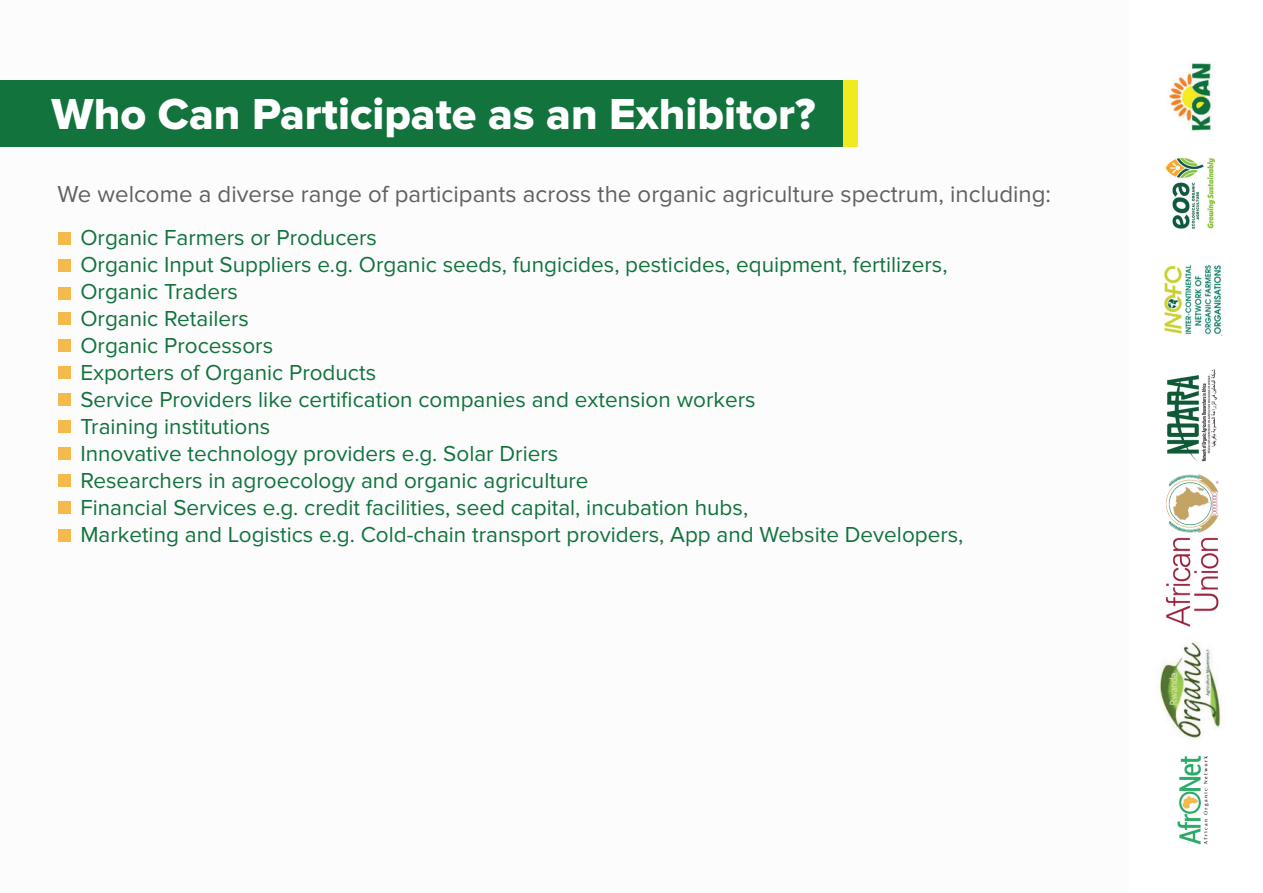
<style>
.page{position:relative;width:1263px;height:893px;background:#fff}
.page>*{position:absolute;margin:0;border:0;box-sizing:border-box;transform-origin:0 0}
.t1{font:45px "Proxima Nova Extrabld";color:#fff}
.t2{font:24px "Proxima Nova";color:#606160}
.t3{font:22.5px/27px "Proxima Nova";color:#12733d}
</style>
<div class="page">
<div style="left:211px;top:80px;width:647px;height:67px;background:#f1ea21"></div>
<div style="left:0;top:80px;width:843px;height:67px;background:#12733d"></div>
<div style="left:58px;top:232px;width:13px;height:13px;background:#f4ba4b"></div>
<div style="left:58px;top:260px;width:13px;height:12px;background:#f4ba4b"></div>
<div style="left:58px;top:287px;width:13px;height:12px;background:#f4ba4b"></div>
<div style="left:58px;top:312px;width:13px;height:12px;background:#f4ba4b"></div>
<div style="left:58px;top:339px;width:13px;height:12px;background:#f4ba4b"></div>
<div style="left:58px;top:366px;width:13px;height:12px;background:#f4ba4b"></div>
<div style="left:58px;top:393px;width:13px;height:12px;background:#f4ba4b"></div>
<div style="left:58px;top:420px;width:13px;height:12px;background:#f4ba4b"></div>
<div style="left:58px;top:447px;width:13px;height:12px;background:#f4ba4b"></div>
<div style="left:58px;top:474px;width:13px;height:12px;background:#f4ba4b"></div>
<div style="left:58px;top:501px;width:13px;height:12px;background:#f4ba4b"></div>
<div style="left:58px;top:529px;width:13px;height:13px;background:#f4ba4b"></div>
<img style="left:1167px;top:369px;width:51px;height:93px">
<img style="left:1177px;top:755px;width:32px;height:90px">
<img style="left:1169px;top:63px;width:44px;height:69px">
<img style="left:1159px;top:641px;width:62px;height:97px">
<img style="left:1164px;top:265px;width:59px;height:71px">
<img style="left:1165px;top:157px;width:50px;height:72px">
<img style="left:1165px;top:474px;width:54px;height:153px">
<h1 class="t1" style="left:52px;top:88px;width:765px">Who Can Participate as an Exhibitor?</h1>
<p class="t2" style="left:58px;top:181px;width:995px">We welcome a diverse range of participants across the organic agriculture spectrum, including:</p>
<p class="t3" style="left:80px;top:224px;width:885px">Organic Farmers or Producers<br>Organic Input Suppliers e.g. Organic seeds, fungicides, pesticides, equipment, fertilizers, Organic Traders<br>Organic Retailers<br>Organic Processors<br>Exporters of Organic Products<br>Service Providers like certification companies and extension workers<br>Training institutions<br>Innovative technology providers e.g. Solar Driers<br>Researchers in agroecology and organic agriculture<br>Financial Services e.g. credit facilities, seed capital, incubation hubs,<br>Marketing and Logistics e.g. Cold-chain transport providers, App and Website Developers,</p>
</div>
